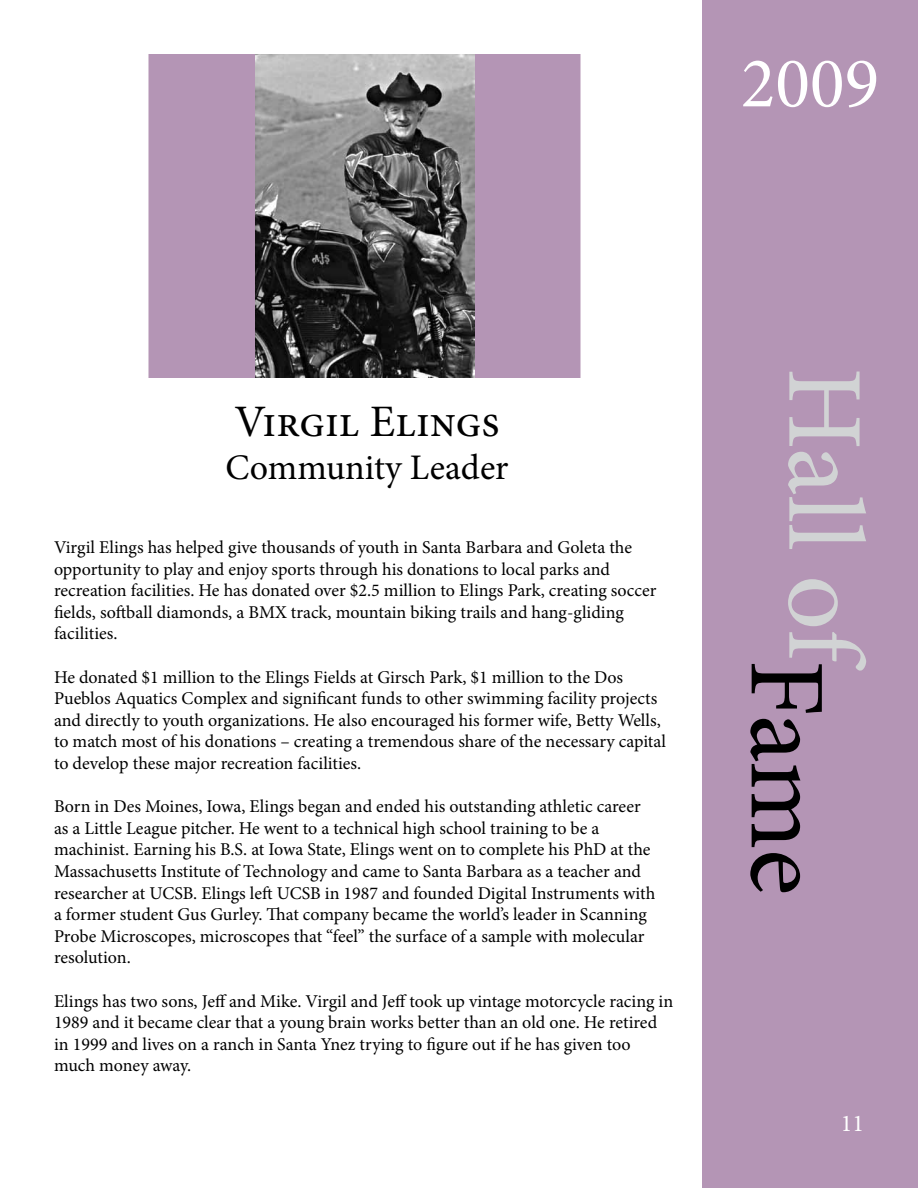
<style>
.page{position:relative;width:918px;height:1188px;background:#fff}
.page>*{position:absolute;margin:0;border:0;box-sizing:border-box;transform-origin:0 0}
.t1{font:108px "Minion Pro";color:#d1d3d4}
.t2{font:108px "Minion Pro";color:#000}
.t3{font:72px "Minion Pro";color:#fff}
.t4{font:45px "Minion Pro";color:#000}
.t5{font:36px "Minion Pro";color:#000}
.t6{font:24px "Minion Pro";color:#fff}
.t7{font:18px/21.6px "Minion Pro";color:#000}
</style>
<div class="page">
<div style="left:702px;top:0;width:216px;height:1188px;background:#b495b5"></div>
<div style="left:148px;top:54px;width:432px;height:324px;background:#b495b5;border:2px solid #b495b5"></div>
<img style="left:256px;top:55px;width:219px;height:322px">
<h2 class="t3" style="left:741px;top:35px;width:140px">2009</h2>
<h3 class="t4" style="left:234px;top:392px;width:267px">Virgil Elings</h3>
<h3 class="t5" style="left:225px;top:444px;width:285px">Community Leader</h3>
<p class="t7" style="left:54px;top:537px;width:604px">Virgil Elings has helped give thousands of youth in Santa Barbara and Goleta the opportunity to play and enjoy sports through his donations to local parks and recreation facilities. He has donated over $2.5 million to Elings Park, creating soccer fields, softball diamonds, a BMX track, mountain biking trails and hang-gliding facilities.</p>
<p class="t7" style="left:54px;top:666px;width:614px">He donated $1 million to the Elings Fields at Girsch Park, $1 million to the Dos Pueblos Aquatics Complex and significant funds to other swimming facility projects and directly to youth organizations. He also encouraged his former wife, Betty Wells, to match most of his donations – creating a tremendous share of the necessary capital to develop these major recreation facilities.</p>
<p class="t7" style="left:54px;top:796px;width:603px">Born in Des Moines, Iowa, Elings began and ended his outstanding athletic career as a Little League pitcher. He went to a technical high school training to be a machinist. Earning his B.S. at Iowa State, Elings went on to complete his PhD at the Massachusetts Institute of Technology and came to Santa Barbara as a teacher and researcher at UCSB. Elings left UCSB in 1987 and founded Digital Instruments with a former student Gus Gurley. That company became the world’s leader in Scanning Probe Microscopes, microscopes that “feel” the surface of a sample with molecular resolution.</p>
<p class="t7" style="left:54px;top:990px;width:621px">Elings has two sons, Jeff and Mike. Virgil and Jeff took up vintage motorcycle racing in 1989 and it became clear that a young brain works better than an old one. He retired in 1999 and lives on a ranch in Santa Ynez trying to figure out if he has given too much money away.</p>
<h1 class="t1" style="left:896px;top:367px;width:305px;rotate:90deg">Hall of</h1>
<h1 class="t2" style="left:858px;top:660px;width:237px;rotate:90deg">Fame</h1>
<h3 class="t6" style="left:841px;top:1107px;width:25px">11</h3>
</div>
